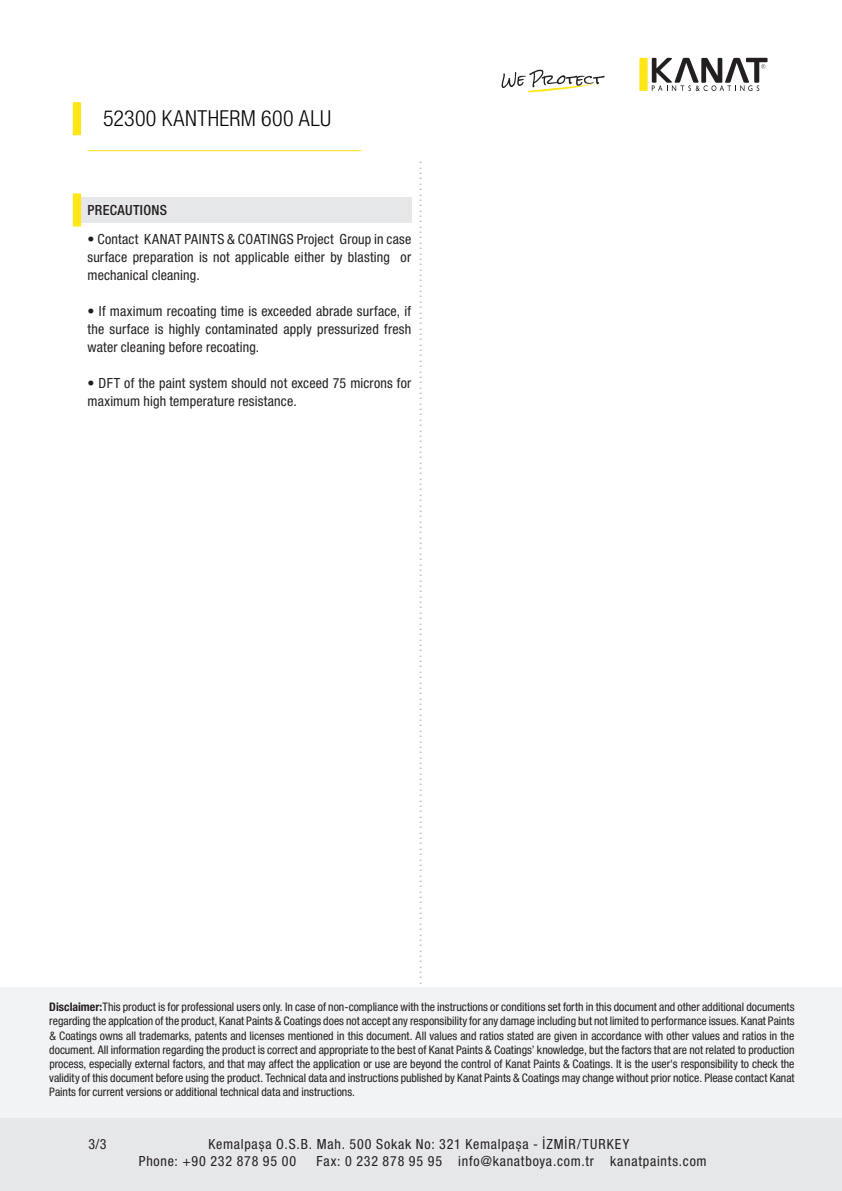
<style>
.page{position:relative;width:842px;height:1191px;background:#fff}
.page>*{position:absolute;margin:0;border:0;box-sizing:border-box;transform-origin:0 0}
.t1{font:300 condensed 22px "Helvetica Neue LT Pro";letter-spacing:.015em;color:#040503}
.t2{font:300 condensed 18px "Helvetica Neue LT Pro";color:#bcbdc0;scale:1.06 1}
.t3{font:condensed 14px/18px "Helvetica Neue LT Pro";letter-spacing:.015em;color:#231f20;text-align:justify}
.t4{font:condensed 14px/16.8px "Helvetica Neue LT Pro";letter-spacing:.06em;color:#231f20}
.t5{font:condensed 14px "Helvetica Neue LT Pro";letter-spacing:.055em;color:#231f20}
.t6{font:500 condensed 14px "Helvetica Neue LT Pro";letter-spacing:.025em;color:#231f20}
.t7{font:condensed 11.8px/14.2px "Helvetica Neue LT Pro";color:#231f20;text-align:justify}
.s1{font-weight:700}
</style>
<div class="page">
<div style="left:77px;top:197px;width:334px;height:26px;background:#e6e7e9"></div>
<svg style="left:73px;top:193px;width:8px;height:33px"></svg>
<div style="left:0;top:1117px;width:842px;height:74px;background:#e6e7e9"></div>
<svg style="left:73px;top:102px;width:8px;height:33px"></svg>
<hr style="left:87px;top:150px;width:275px;height:1px;background:#ffe616">
<div style="left:0;top:986px;width:842px;height:131px;background:#f2f3f4"></div>
<svg style="left:639px;top:58px;width:129px;height:33px"></svg>
<svg style="left:501px;top:70px;width:105px;height:23px"></svg>
<h1 class="t1" style="left:103px;top:105px;width:229px">52300 KANTHERM 600 ALU</h1>
<h2 class="t2" style="left:436px;top:160px;width:916px;rotate:90deg">.....................................................................................................................................................................................</h2>
<p class="t6" style="left:87px;top:201px;width:81px">PRECAUTIONS</p>
<p class="t3" style="left:87px;top:230px;width:325px">• Contact KANAT PAINTS &amp; COATINGS Project Group in case surface preparation is not applicable either by blasting or mechanical cleaning.</p>
<p class="t3" style="left:87px;top:302px;width:325px">• If maximum recoating time is exceeded abrade surface, if the surface is highly contaminated apply pressurized fresh water cleaning before recoating.</p>
<p class="t3" style="left:88px;top:374px;width:325px">• DFT of the paint system should not exceed 75 microns for maximum high temperature resistance.</p>
<p class="t7" style="left:49px;top:999px;width:747px"><span class="s1">Disclaimer:</span>This product is for professional users only. In case of non-compliance with the instructions or conditions set forth in this document and other additional documents regarding the applcation of the product, Kanat Paints &amp; Coatings does not accept any responsibility for any damage including but not limited to performance issues. Kanat Paints &amp; Coatings owns all trademarks, patents and licenses mentioned in this document. All values and ratios stated are given in accordance with other values and ratios in the document. All information regarding the product is correct and appropriate to the best of Kanat Paints &amp; Coatings’ knowledge, but the factors that are not related to production process, especially external factors, and that may affect the application or use are beyond the control of Kanat Paints &amp; Coatings. It is the user's responsibility to check the validity of this document before using the product. Technical data and instructions published by Kanat Paints &amp; Coatings may change without prior notice. Please contact Kanat Paints for current versions or additional technical data and instructions.</p>
<p class="t3" style="left:88px;top:1135px;width:20px">3/3</p>
<p class="t4" style="left:139px;top:1135px;width:492px;text-indent:70px">Kemalpașa O.S.B. Mah. 500 Sokak No: 321 Kemalpașa - İZMİR/TURKEY<br>Phone: +90 232 878 95 00</p>
<p class="t5" style="left:316px;top:1152px;width:392px">Fax: 0 232 878 95 95 info@kanatboya.com.tr kanatpaints.com</p>
</div>
